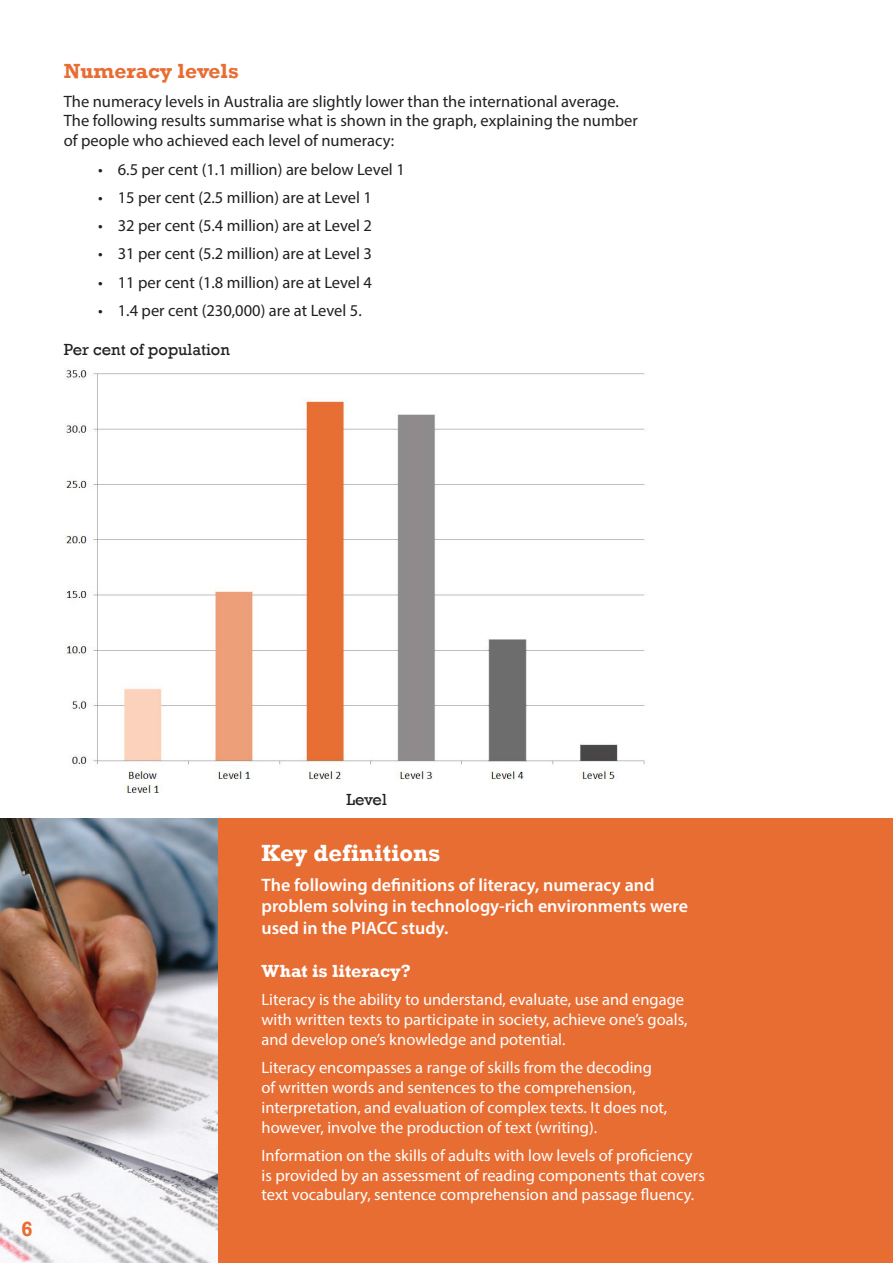
<style>
.page{position:relative;width:893px;height:1263px;background:#fff}
.page>*{position:absolute;margin:0;border:0;box-sizing:border-box;transform-origin:0 0}
.t1{font:700 24px "Rockwell";color:#fff}
.t2{font:700 21px "Rockwell";color:#e86d33}
.t3{font:600 18px/21.6px "Myriad Pro";color:#fff}
.t4{font:700 18px "Rockwell";color:#fff}
.t5{font:16.5px/19.8px "Myriad Pro";color:#fff}
.t6{font:16.5px/19.8px "Myriad Pro";color:#231f20}
.t7{font:16.5px "Rockwell";color:#231f20}
</style>
<div class="page">
<div style="left:0;top:819px;width:893px;height:444px;background:#e86d33"></div>
<img style="left:65px;top:370px;width:580px;height:423px">
<img style="left:0;top:819px;width:217px;height:444px">
<p class="t2" style="left:64px;top:59px;width:176px">Numeracy levels</p>
<p class="t6" style="left:64px;top:91px;width:576px">The numeracy levels in Australia are slightly lower than the international average.<br>The following results summarise what is shown in the graph, explaining the number of people who achieved each level of numeracy:</p>
<p class="t6" style="left:98px;top:159px;width:308px">• 6.5 per cent (1.1 million) are below Level 1</p>
<p class="t6" style="left:98px;top:187px;width:275px">• 15 per cent (2.5 million) are at Level 1</p>
<p class="t6" style="left:98px;top:215px;width:275px">• 32 per cent (5.4 million) are at Level 2</p>
<p class="t6" style="left:98px;top:244px;width:275px">• 31 per cent (5.2 million) are at Level 3</p>
<p class="t6" style="left:98px;top:272px;width:275px">• 11 per cent (1.8 million) are at Level 4</p>
<p class="t6" style="left:98px;top:300px;width:265px">• 1.4 per cent (230,000) are at Level 5.</p>
<p class="t7" style="left:64px;top:340px;width:168px">Per cent of population</p>
<p class="t2" style="left:21px;top:1216px;width:13px">6</p>
<p class="t7" style="left:347px;top:790px;width:42px">Level</p>
<p class="t1" style="left:261px;top:838px;width:181px">Key definitions</p>
<p class="t3" style="left:261px;top:873px;width:428px">The following definitions of literacy, numeracy and problem solving in technology-rich environments were used in the PIACC study.</p>
<p class="t4" style="left:261px;top:960px;width:151px">What is literacy?</p>
<p class="t5" style="left:261px;top:989px;width:427px">Literacy is the ability to understand, evaluate, use and engage with written texts to participate in society, achieve one’s goals, and develop one’s knowledge and potential.</p>
<p class="t5" style="left:261px;top:1057px;width:407px">Literacy encompasses a range of skills from the decoding of written words and sentences to the comprehension, interpretation, and evaluation of complex texts. It does not, however, involve the production of text (writing).</p>
<p class="t5" style="left:261px;top:1145px;width:445px">Information on the skills of adults with low levels of proficiency is provided by an assessment of reading components that covers text vocabulary, sentence comprehension and passage fluency.</p>
</div>
